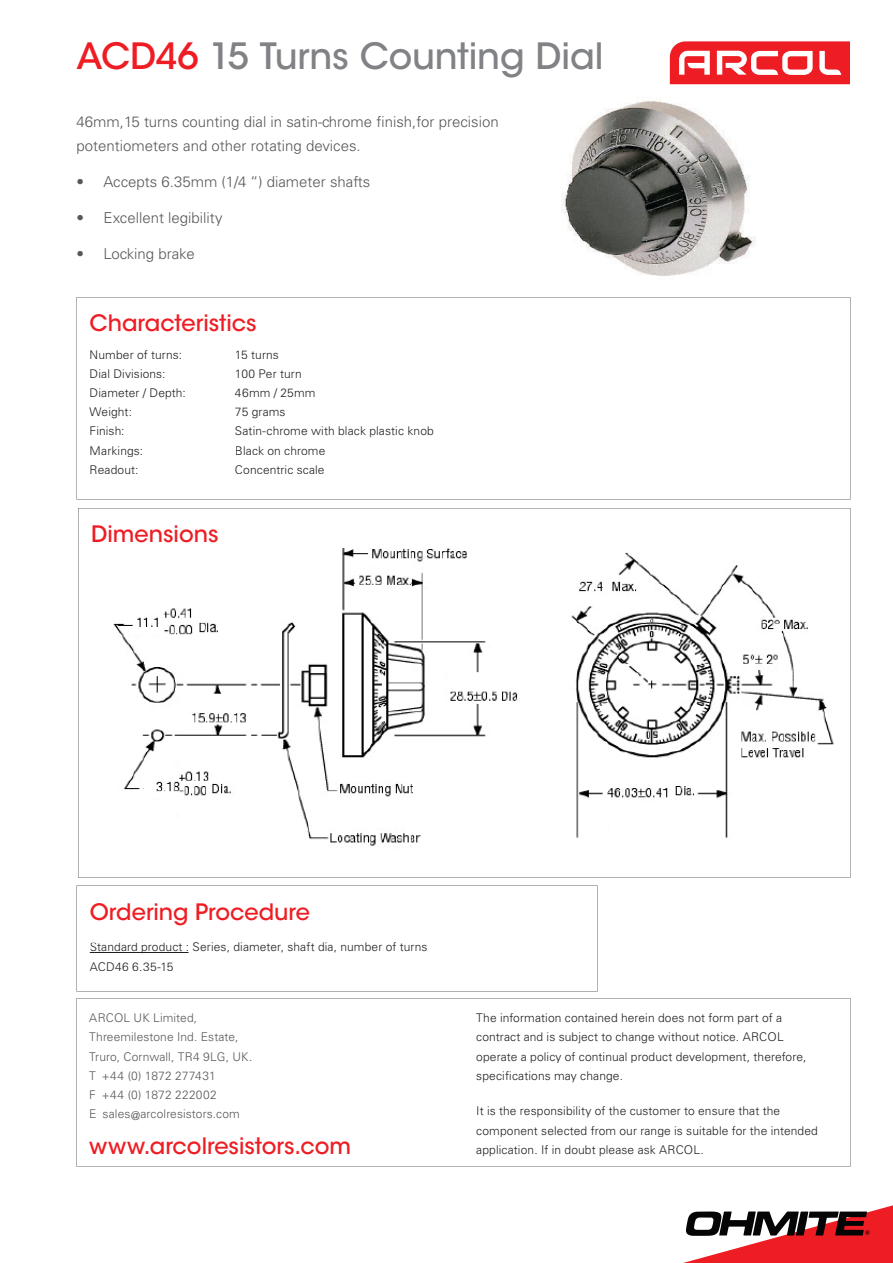
<style>
.page{position:relative;width:893px;height:1263px;background:#fff}
.page>*{position:absolute;margin:0;border:0;box-sizing:border-box;transform-origin:0 0}
.t1{font:500 36px "ITC Avant Garde Std";letter-spacing:-.005em;color:#808285}
.t2{font:500 22.5px "ITC Avant Garde Std";color:#ee1d23}
.t3{font:300 15px/24px "Univers LT Std";color:#57585a}
.t4{font:300 12px/19.2px "Univers LT Std";letter-spacing:.01em;color:#231f20}
.t5{font:300 12px/19.2px "Univers LT Std";letter-spacing:.01em;color:#57585a}
.s1{color:#ee1d23}
</style>
<div class="page">
<svg style="left:77px;top:998px;width:773px;height:1px"></svg>
<svg style="left:670px;top:41px;width:180px;height:43px"></svg>
<img style="left:562px;top:99px;width:194px;height:177px">
<svg style="left:77px;top:297px;width:773px;height:1px"></svg>
<svg style="left:78px;top:508px;width:772px;height:369px"></svg>
<img style="left:102px;top:548px;width:740px;height:316px">
<svg style="left:683px;top:1205px;width:210px;height:58px"></svg>
<h1 class="t1" style="left:77px;top:41px;width:528px"><span class="s1">ACD46</span> 15 Turns Counting Dial</h1>
<p class="t3" style="left:77px;top:110px;width:424px">46mm,15 turns counting dial in satin-chrome finish,for precision potentiometers and other rotating devices.</p>
<p class="t3" style="left:77px;top:169px;width:295px">• Accepts 6.35mm (1/4 “) diameter shafts</p>
<p class="t3" style="left:77px;top:205px;width:148px">• Excellent legibility</p>
<p class="t3" style="left:77px;top:241px;width:120px">• Locking brake</p>
<h2 class="t2" style="left:90px;top:314px;width:168px">Characteristics</h2>
<p class="t4" style="left:90px;top:346px;width:98px">Number of turns:<br>Dial Divisions:<br>Diameter / Depth:<br>Weight:<br>Finish:<br>Markings:<br>Readout:</p>
<p class="t4" style="left:235px;top:346px;width:200px">15 turns<br>100 Per turn<br>46mm / 25mm<br>75 grams<br>Satin-chrome with black plastic knob<br>Black on chrome<br>Concentric scale</p>
<h2 class="t2" style="left:91px;top:525px;width:129px">Dimensions</h2>
<h2 class="t2" style="left:90px;top:902px;width:222px">Ordering Procedure</h2>
<p class="t4" style="left:90px;top:939px;width:339px">Standard product : Series, diameter, shaft dia, number of turns<br>ACD46 6.35-15</p>
<p class="t5" style="left:89px;top:1009px;width:165px">ARCOL UK Limited,<br>Threemilestone Ind. Estate,<br>Truro, Cornwall, TR4 9LG, UK.<br>T +44 (0) 1872 277431<br>F +44 (0) 1872 222002<br>E sales@arcolresistors.com</p>
<h2 class="t2" style="left:89px;top:1137px;width:263px">www.arcolresistors.com</h2>
<p class="t4" style="left:476px;top:1009px;width:332px">The information contained herein does not form part of a contract and is subject to change without notice. ARCOL operate a policy of continual product development, therefore, specifications may change.</p>
<p class="t4" style="left:476px;top:1102px;width:343px">It is the responsibility of the customer to ensure that the component selected from our range is suitable for the intended application. If in doubt please ask ARCOL.</p>
</div>
